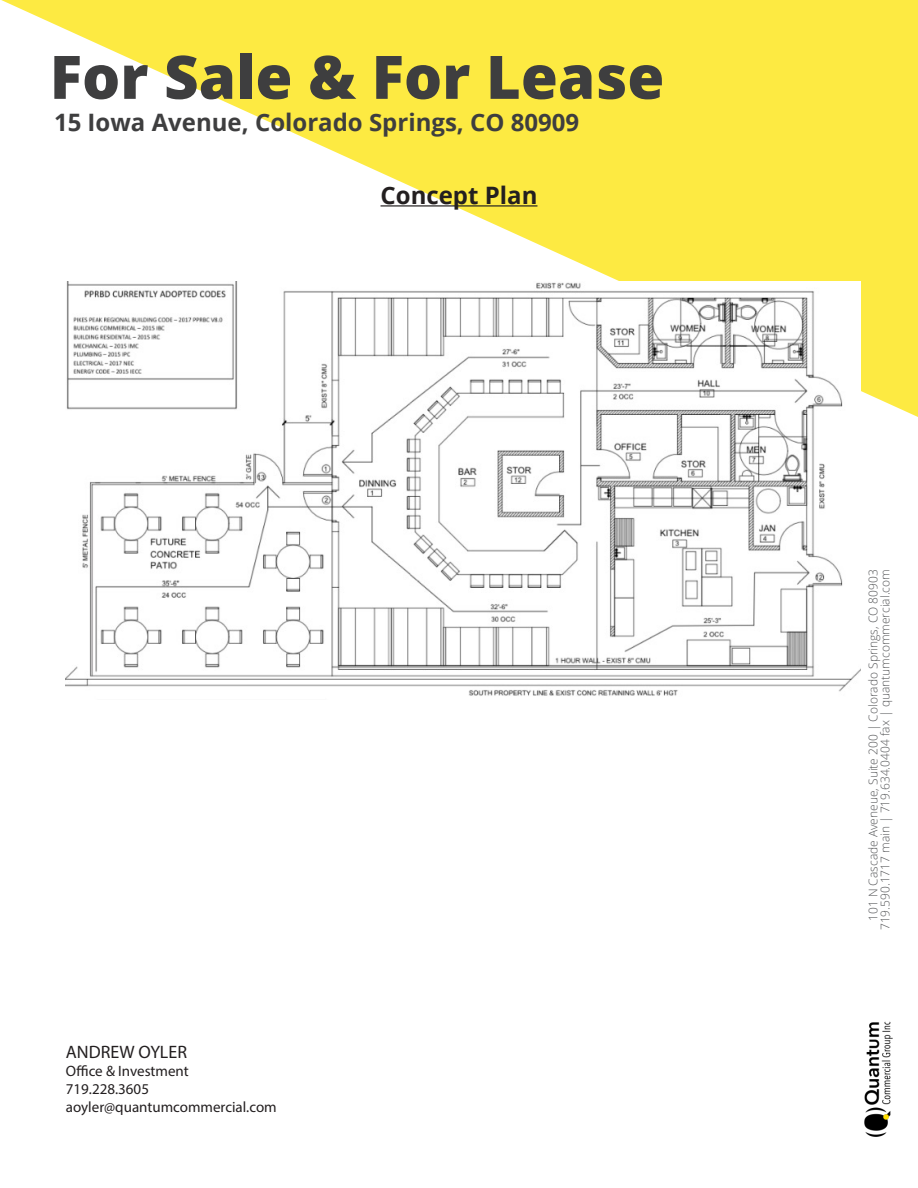
<style>
.page{position:relative;width:918px;height:1188px;background:#fff}
.page>*{position:absolute;margin:0;border:0;box-sizing:border-box;transform-origin:0 0}
.t1{font:800 60px "Open Sans";color:#3e3e3f}
.t2{font:700 24px "Open Sans";color:#3e3e3f}
.t3{font:700 24px "Open Sans";color:#231f20}
.t4{font:18px "Myriad Pro";color:#231f20}
.t5{font:15px "Myriad Pro";color:#231f20}
.t6{font:300 12px/12px "Open Sans";color:#57585a;text-align:right}
</style>
<div class="page">
<svg style="left:1px;top:0;width:917px;height:417px;fill:#fdea42"></svg>
<img style="left:864px;top:1021px;width:29px;height:116px">
<hr style="left:381px;top:205px;width:156px;height:2px;background:#231f20">
<img style="left:65px;top:281px;width:795px;height:415px">
<p class="t1" style="left:50px;top:31px;width:616px">For Sale &amp; For Lease</p>
<p class="t2" style="left:54px;top:105px;width:527px">15 Iowa Avenue, Colorado Springs, CO 80909</p>
<p class="t3" style="left:381px;top:178px;width:158px">Concept Plan</p>
<p class="t4" style="left:66px;top:1040px;width:123px">ANDREW OYLER</p>
<p class="t5" style="left:66px;top:1061px;width:124px">Office &amp; Investment</p>
<p class="t5" style="left:66px;top:1079px;width:85px">719.228.3605</p>
<p class="t5" style="left:66px;top:1097px;width:212px">aoyler@quantumcommercial.com</p>
<p class="t6" style="left:867px;top:930px;width:363px;rotate:-90deg">101 N Cascade Aveneue, Suite 200 | Colorado Springs, CO 80903<br>719.590.1717 main | 719.634.0404 fax | quantumcommercial.com</p>
</div>
